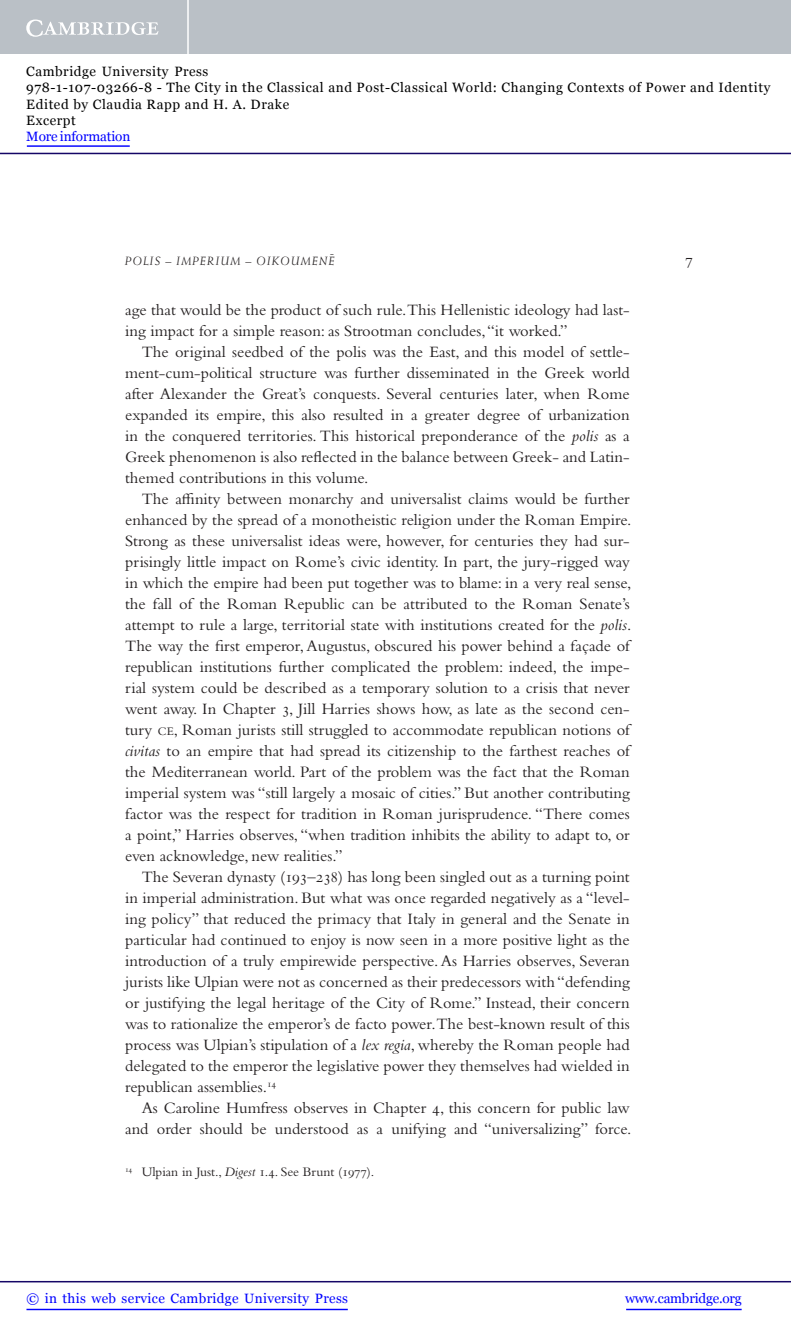
<style>
.page{position:relative;width:791px;height:1332px;background:#fff}
.page>*{position:absolute;margin:0;border:0;box-sizing:border-box;transform-origin:0 0}
.t1{font:16.5px/21px "Bembo Std";color:#231f20;text-align:justify}
.t2{font:13.5px/16.2px "Georgia";letter-spacing:.045em;color:#000}
.t3{font:13.5px "Bembo Std";color:#231f20}
.t4{font:13.5px "Georgia";letter-spacing:.025em;color:#00f}
.t5{font:13.5px "Georgia";letter-spacing:-.015em;color:#00f}
.t6{font:13.5px "Georgia";letter-spacing:-.01em;color:#00f}
.t7{font:italic 12px "Weiss Std";letter-spacing:.1em;color:#231f20}
.s1{font-style:italic}
.s2{font-size:12px}
</style>
<div class="page">
<div style="left:0;top:0;width:790px;height:54px;background:#bac0c6"></div>
<svg style="left:26px;top:20px;width:132px;height:17px"></svg>
<hr style="left:187px;top:0;width:2px;height:54px;background:#fff">
<hr style="left:0;top:153px;width:790px;height:1px;background:#150666">
<hr style="left:27px;top:145px;width:103px;height:2px;background:#00f">
<hr style="left:625px;top:1308px;width:116px;height:2px;background:#00f">
<hr style="left:0;top:1281px;width:790px;height:1px;background:#150666">
<hr style="left:26px;top:1308px;width:321px;height:2px;background:#00f">
<p class="t2" style="left:26px;top:64px;width:745px">Cambridge University Press<br>978-1-107-03266-8 - The City in the Classical and Post-Classical World: Changing Contexts of Power and Identity Edited by Claudia Rapp and H. A. Drake<br>Excerpt</p>
<p class="t6" style="left:26px;top:128px;width:105px">More information</p>
<p class="t7" style="left:125px;top:256px;width:211px">POLIS – IMPERIUM – OIKOUMENE<sup>ˉ</sup></p>
<p class="t1" style="left:684px;top:251px;width:9px">7</p>
<p class="t1" style="left:125px;top:300px;width:506px">age that would be the product of such rule.This Hellenistic ideology had last&shy;ing impact for a simple reason: as Strootman concludes, “it worked.”</p>
<p class="t1" style="left:125px;top:342px;width:506px;text-indent:16px">The original seedbed of the polis was the East, and this model of settle&shy;ment-cum-political structure was further disseminated in the Greek world after Alexander the Great’s conquests. Several centuries later, when Rome expanded its empire, this also resulted in a greater degree of urbanization in the conquered territories. This historical preponderance of the <span class="s1">polis</span> as a Greek phenomenon is also reflected in the balance between Greek- and Latin&shy;themed contributions in this volume.</p>
<p class="t1" style="left:125px;top:489px;width:507px;text-indent:16px">The affinity between monarchy and universalist claims would be further enhanced by the spread of a monotheistic religion under the Roman Empire.<br>Strong as these universalist ideas were, however, for centuries they had sur&shy;prisingly little impact on Rome’s civic identity. In part, the jury-rigged way in which the empire had been put together was to blame: in a very real sense, the fall of the Roman Republic can be attributed to the Roman Senate’s attempt to rule a large, territorial state with institutions created for the <span class="s1">polis</span>.<br>The way the first emperor, Augustus , obscured his power behind a fa ç ade of republican institutions further complicated the problem: indeed, the impe&shy;rial system could be described as a temporary solution to a crisis that never went away. In Chapter 3 , Jill Harries shows how, as late as the second cen&shy;tury <span class="s2">CE</span> , Roman jurists still struggled to accommodate republican notions of <span class="s1">civitas</span> to an empire that had spread its citizenship to the farthest reaches of the Mediterranean world. Part of the problem was the fact that the Roman imperial system was “still largely a mosaic of cities.” But another contributing factor was the respect for tradition in Roman jurisprudence. “There comes a point,” Harries observes, “when tradition inhibits the ability to adapt to, or even acknowledge, new realities.”</p>
<p class="t1" style="left:125px;top:867px;width:506px;text-indent:16px">The Severan dynasty (193–238) has long been singled out as a turning point in imperial administration. B ut what was once regarded negatively as a “level&shy;ing policy” that reduced the primacy that Italy in general and the Senate in particular had continued to enjoy is now seen in a more positive light as the introduction of a truly empirewide perspective. As Harries observes, Severan jurists like Ulpian were not as concerned as their predecessors with “defending or justifying the legal heritage of the City of Rome.” Instead, their concern was to rationalize the emperor’s de facto power.The best-known result of this process was Ulpian’s stipulation of a <span class="s1">lex regia</span>, whereby the Roman people had delegated to the emperor the legislative power they themselves had wielded in republican assemblies. <sup>14</sup></p>
<p class="t1" style="left:125px;top:1098px;width:507px;text-align:right">As Caroline Humfress observes in Chapter 4 , this concern for public law and order should be understood as a unifying and “universalizing” force.</p>
<p class="t3" style="left:125px;top:1166px;width:250px"><sup>14</sup> Ulpian in Just., <span class="s1">Digest</span> 1.4. See Brunt ( 1977 ).</p>
<p class="t4" style="left:26px;top:1290px;width:323px">© in this web service Cambridge University Press</p>
<p class="t5" style="left:624px;top:1290px;width:118px">www.cambridge.org</p>
</div>
